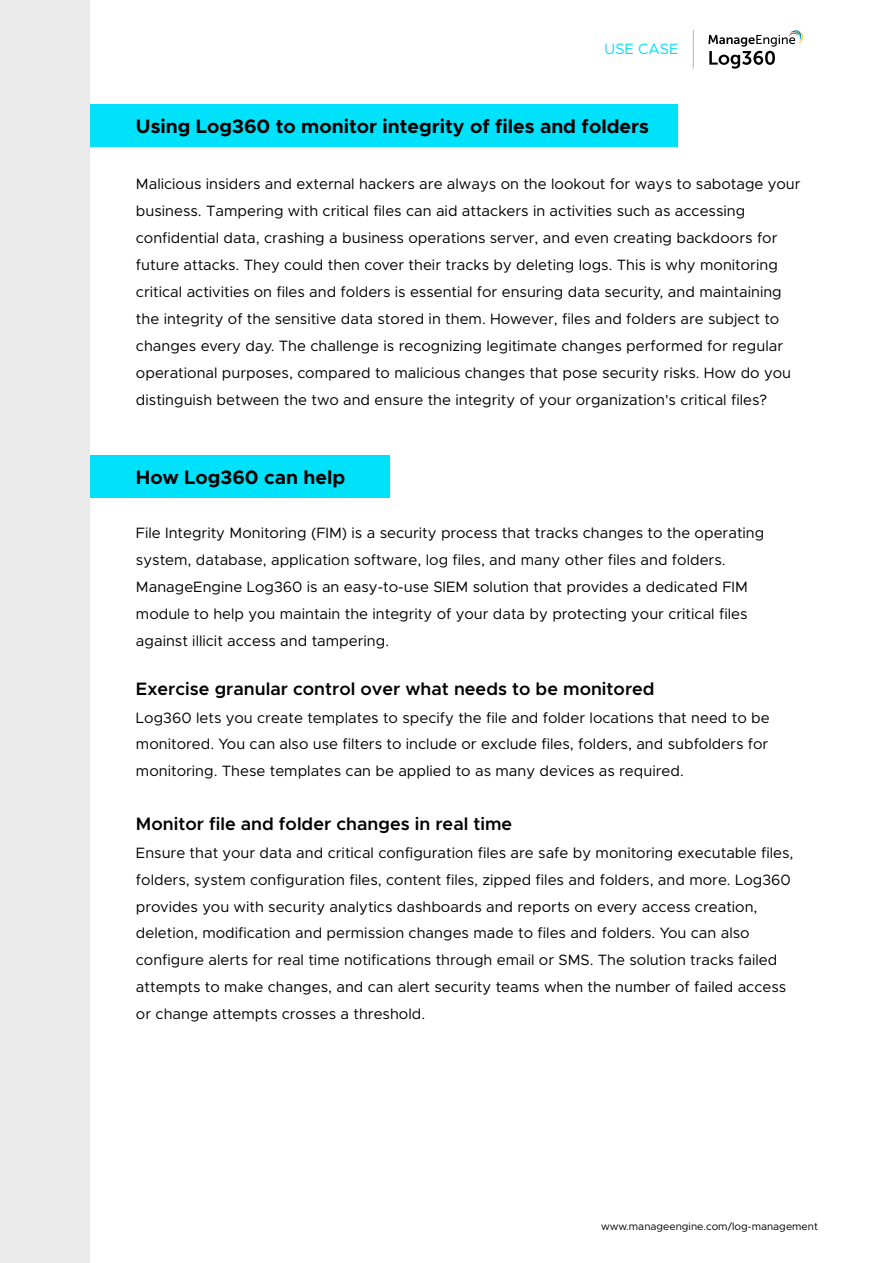
<style>
.page{position:relative;width:893px;height:1263px;background:#fff}
.page>*{position:absolute;margin:0;border:0;box-sizing:border-box;transform-origin:0 0}
.t1{font:700 19.5px "Metropolis";color:#000}
.t2{font:600 18px "Metropolis";color:#000}
.t3{font:15px/27px "Metropolis";color:#000}
.t4{font:15px "Metropolis";color:#00e1fc}
.t5{font:10.5px "Metropolis";color:#000}
</style>
<div class="page">
<div style="left:90px;top:104px;width:588px;height:43px;background:#00e1fc"></div>
<div style="left:0;top:0;width:90px;height:1263px;background:#eaeaea"></div>
<div style="left:90px;top:455px;width:299px;height:43px;background:#00e1fc"></div>
<hr style="left:693px;top:30px;width:1px;height:39px;background:#b2b2b2">
<svg style="left:708px;top:30px;width:95px;height:39px"></svg>
<p class="t4" style="left:604px;top:39px;width:76px">USE CASE</p>
<h1 class="t1" style="left:136px;top:114px;width:514px">Using Log360 to monitor integrity of files and folders</h1>
<p class="t3" style="left:136px;top:170px;width:666px">Malicious insiders and external hackers are always on the lookout for ways to sabotage your business. Tampering with critical files can aid attackers in activities such as accessing confidential data, crashing a business operations server, and even creating backdoors for future attacks. They could then cover their tracks by deleting logs. This is why monitoring critical activities on files and folders is essential for ensuring data security, and maintaining the integrity of the sensitive data stored in them. However, files and folders are subject to changes every day. The challenge is recognizing legitimate changes performed for regular operational purposes, compared to malicious changes that pose security risks. How do you distinguish between the two and ensure the integrity of your organization's critical files?</p>
<h1 class="t1" style="left:136px;top:465px;width:211px">How Log360 can help</h1>
<p class="t3" style="left:136px;top:520px;width:630px">File Integrity Monitoring (FIM) is a security process that tracks changes to the operating system, database, application software, log files, and many other files and folders.<br>ManageEngine Log360 is an easy-to-use SIEM solution that provides a dedicated FIM module to help you maintain the integrity of your data by protecting your critical files against illicit access and tampering.</p>
<p class="t2" style="left:136px;top:677px;width:520px">Exercise granular control over what needs to be monitored</p>
<p class="t3" style="left:136px;top:704px;width:635px;line-height:26.5px;text-align:justify">Log360 lets you create templates to specify the file and folder locations that need to be monitored. You can also use filters to include or exclude files, folders, and subfolders for monitoring. These templates can be applied to as many devices as required.</p>
<p class="t2" style="left:136px;top:812px;width:378px">Monitor file and folder changes in real time</p>
<p class="t3" style="left:136px;top:839px;width:659px">Ensure that your data and critical configuration files are safe by monitoring executable files, folders, system configuration files, content files, zipped files and folders, and more. Log360 provides you with security analytics dashboards and reports on every access creation, deletion, modification and permission changes made to files and folders. You can also configure alerts for real time notifications through email or SMS. The solution tracks failed attempts to make changes, and can alert security teams when the number of failed access or change attempts crosses a threshold.</p>
<p class="t5" style="left:601px;top:1219px;width:218px">www.manageengine.com/log-management</p>
</div>
